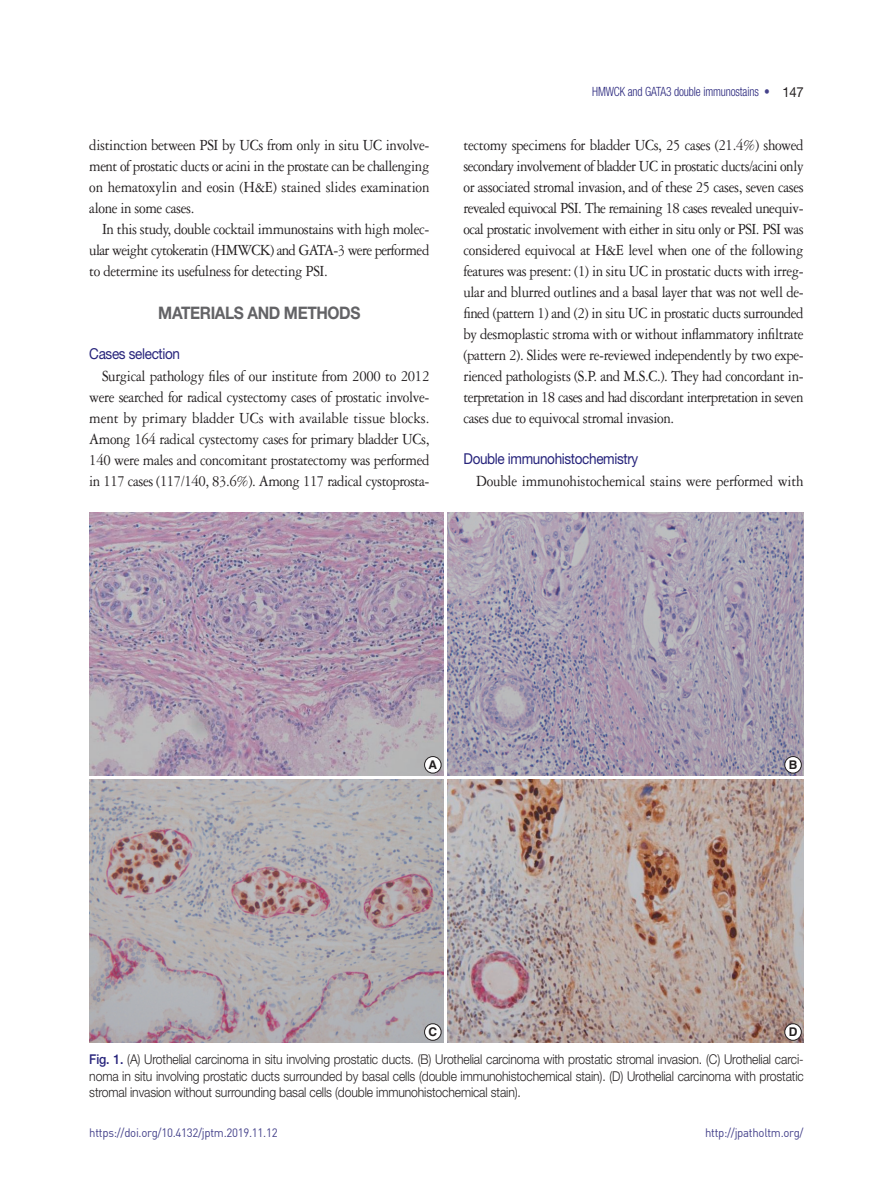
<style>
.page{position:relative;width:893px;height:1191px;background:#fff}
.page>*{position:absolute;margin:0;border:0;box-sizing:border-box;transform-origin:0 0}
.t1{font:700 17.25px "Helvetica Neue LT Std";letter-spacing:-.025em;color:#636366;scale:.9 1}
.t2{font:16.5px/21px "Garamond 3 LT Std";letter-spacing:-.025em;color:#231f20;text-align:justify;scale:.9 1}
.t3{font:15px "Helvetica Neue LT Std";letter-spacing:-.025em;color:#26237b;scale:.9 1}
.t4{font:300 13.5px/16.2px "Helvetica Neue LT Std";letter-spacing:-.01em;color:#231f20;text-align:justify;scale:.9 1}
.t5{font:300 condensed 12.75px "Helvetica Neue LT Std";letter-spacing:-.01em;color:#26237b;scale:.9 1}
.t6{font:12px "Dinreg";letter-spacing:-.025em;color:#45428b;scale:.95 1}
.t7{font:700 12px "Helvetica LT Std";color:#231f20}
.s1{color:#45428b}
.s2{font-weight:400;font-stretch:normal;font-size:13.8px;color:#231f20}
.s3{font-weight:500;color:#26237b}
</style>
<div class="page">
<img style="left:89px;top:512px;width:354px;height:263px">
<img style="left:448px;top:512px;width:355px;height:263px">
<img style="left:89px;top:779px;width:354px;height:263px">
<img style="left:448px;top:779px;width:355px;height:263px">
<div style="left:425px;top:756px;width:16px;height:17px;background:#fff;border-radius:50%"></div>
<div style="left:424px;top:756px;width:17px;height:17px;border:1px solid #231f20;border-radius:50%"></div>
<div style="left:425px;top:1023px;width:16px;height:17px;background:#fff;border-radius:50%"></div>
<div style="left:424px;top:1023px;width:17px;height:17px;border:1px solid #231f20;border-radius:50%"></div>
<div style="left:785px;top:756px;width:16px;height:17px;background:#fff;border-radius:50%"></div>
<div style="left:784px;top:756px;width:17px;height:17px;border:1px solid #231f20;border-radius:50%"></div>
<div style="left:785px;top:1023px;width:16px;height:17px;background:#fff;border-radius:50%"></div>
<div style="left:784px;top:1023px;width:17px;height:17px;border:1px solid #231f20;border-radius:50%"></div>
<p class="t2" style="left:89px;top:134px;width:379px">distinction between PSI by UCs from only in situ UC involve&shy;ment of prostatic ducts or acini in the prostate can be challenging on hematoxylin and eosin (H&amp;E) stained slides examination alone in some cases.</p>
<p class="t2" style="left:89px;top:218px;width:379px;text-indent:13px">In this study, double cocktail immunostains with high molec&shy;ular weight cytokeratin (HMWCK) and GATA-3 were performed to determine its usefulness for detecting PSI.</p>
<p class="t1" style="left:158px;top:302px;width:226px">MATERIALS AND METHODS</p>
<p class="t3" style="left:89px;top:344px;width:102px">Cases selection</p>
<p class="t2" style="left:89px;top:365px;width:379px;text-indent:13px">Surgical pathology files of our institute from 2000 to 2012 were searched for radical cystectomy cases of prostatic involve&shy;ment by primary bladder UCs with available tissue blocks.<br>Among 164 radical cystectomy cases for primary bladder UCs, 140 were males and concomitant prostatectomy was performed in 117 cases (117/140, 83.6%). Among 117 radical cystoprosta-</p>
<p class="t5" style="left:592px;top:84px;width:237px">HMWCK and GATA3 double immunostains <span class="s1">•</span> <span class="s2">147</span></p>
<p class="t2" style="left:463px;top:134px;width:379px">tectomy specimens for bladder UCs, 25 cases (21.4%) showed secondary involvement of bladder UC in prostatic ducts/acini only or associated stromal invasion, and of these 25 cases, seven cases revealed equivocal PSI. The remaining 18 cases revealed unequiv&shy;ocal prostatic involvement with either in situ only or PSI. PSI was considered equivocal at H&amp;E level when one of the following features was present: (1) in situ UC in prostatic ducts with irreg&shy;ular and blurred outlines and a basal layer that was not well de&shy;fined (pattern 1) and (2) in situ UC in prostatic ducts surrounded by desmoplastic stroma with or without inflammatory infiltrate (pattern 2). Slides were re-reviewed independently by two expe&shy;rienced pathologists (S.P. and M.S.C.). They had concordant in&shy;terpretation in 18 cases and had discordant interpretation in seven cases due to equivocal stromal invasion.</p>
<p class="t3" style="left:463px;top:449px;width:196px">Double immunohistochemistry</p>
<p class="t2" style="left:476px;top:470px;width:365px">Double immunohistochemical stains were performed with</p>
<p class="t7" style="left:428px;top:757px;width:10px">A</p>
<p class="t7" style="left:789px;top:757px;width:10px">B</p>
<p class="t7" style="left:428px;top:1024px;width:10px">C</p>
<p class="t7" style="left:789px;top:1024px;width:10px">D</p>
<p class="t4" style="left:89px;top:1051px;width:795px"><span class="s3">Fig. 1.</span> (A) Urothelial carcinoma in situ involving prostatic ducts. (B) Urothelial carcinoma with prostatic stromal invasion. (C) Urothelial carci&shy;noma in situ involving prostatic ducts surrounded by basal cells (double immunohistochemical stain). (D) Urothelial carcinoma with prostatic stromal invasion without surrounding basal cells (double immunohistochemical stain).</p>
<p class="t6" style="left:89px;top:1125px;width:200px">https://doi.org/10.4132/jptm.2019.11.12</p>
<p class="t6" style="left:705px;top:1125px;width:105px">http://jpatholtm.org/</p>
</div>
